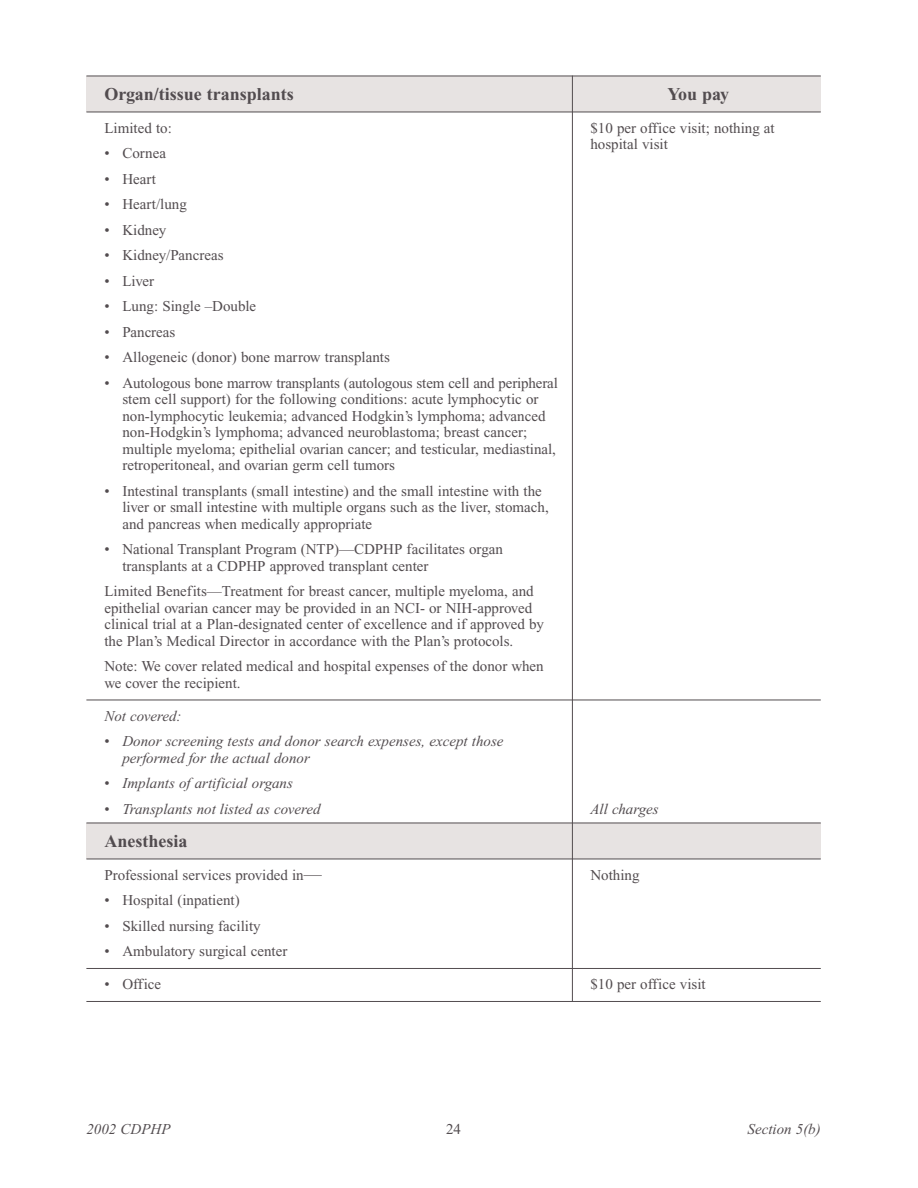
<style>
.page{position:relative;width:918px;height:1188px;background:#fff}
.page>*{position:absolute;margin:0;border:0;box-sizing:border-box;transform-origin:0 0}
.t1{font:700 18px "Times";color:#524c4f}
.t2{font:15px/16.5px "Times";color:#524c4f}
.t3{font:italic 15px/16.5px "Times";color:#524c4f}
.s1{font-style:normal}
.s2{font-size:18px}
</style>
<div class="page">
<div style="left:86px;top:823px;width:735px;height:36px;background:#e7e3e2"></div>
<div style="left:86px;top:76px;width:735px;height:36px;background:#e7e3e2"></div>
<hr style="left:86px;top:76px;width:735px;height:1px;background:#524c4f">
<hr style="left:86px;top:112px;width:735px;height:1px;background:#524c4f">
<hr style="left:86px;top:700px;width:735px;height:1px;background:#524c4f">
<hr style="left:86px;top:823px;width:735px;height:1px;background:#524c4f">
<hr style="left:86px;top:859px;width:735px;height:1px;background:#524c4f">
<hr style="left:86px;top:968px;width:735px;height:1px;background:#524c4f">
<hr style="left:86px;top:1001px;width:735px;height:1px;background:#524c4f">
<hr style="left:572px;top:76px;width:1px;height:925px;background:#524c4f">
<p class="t1" style="left:104px;top:87px;width:191px">Organ/tissue transplants</p>
<p class="t1" style="left:668px;top:87px;width:63px">You pay</p>
<p class="t2" style="left:104px;top:121px;width:69px">Limited to:</p>
<p class="t2" style="left:590px;top:121px;width:186px">$10 per office visit; nothing at</p>
<p class="t2" style="left:104px;top:146px;width:63px">• Cornea</p>
<p class="t2" style="left:590px;top:137px;width:79px">hospital visit</p>
<p class="t2" style="left:104px;top:172px;width:53px">• Heart</p>
<p class="t2" style="left:104px;top:197px;width:84px">• Heart/lung</p>
<p class="t2" style="left:104px;top:223px;width:63px">• Kidney</p>
<p class="t2" style="left:104px;top:248px;width:121px">• Kidney/Pancreas</p>
<p class="t2" style="left:104px;top:274px;width:51px">• Liver</p>
<p class="t2" style="left:104px;top:299px;width:153px">• Lung: Single –Double</p>
<p class="t2" style="left:104px;top:325px;width:73px">• Pancreas</p>
<p class="t2" style="left:104px;top:350px;width:287px">• Allogeneic (donor) bone marrow transplants</p>
<p class="t2" style="left:122px;top:376px;width:437px;text-indent:-18px">• Autologous bone marrow transplants (autologous stem cell and peripheral stem cell support) for the following conditions: acute lymphocytic or non-lymphocytic leukemia; advanced Hodgkin’s lymphoma; advanced non-Hodgkin’s lymphoma; advanced neuroblastoma; breast cancer; multiple myeloma; epithelial ovarian cancer; and testicular, mediastinal, retroperitoneal, and ovarian germ cell tumors</p>
<p class="t2" style="left:122px;top:484px;width:428px;text-indent:-18px">• Intestinal transplants (small intestine) and the small intestine with the liver or small intestine with multiple organs such as the liver, stomach, and pancreas when medically appropriate</p>
<p class="t2" style="left:122px;top:542px;width:382px;text-indent:-18px">• National Transplant Program (NTP)—CDPHP facilitates organ transplants at a CDPHP approved transplant center</p>
<p class="t2" style="left:104px;top:584px;width:441px">Limited Benefits—Treatment for breast cancer, multiple myeloma, and epithelial ovarian cancer may be provided in an NCI- or NIH-approved clinical trial at a Plan-designated center of excellence and if approved by the Plan’s Medical Director in accordance with the Plan’s protocols.</p>
<p class="t2" style="left:104px;top:659px;width:441px">Note: We cover related medical and hospital expenses of the donor when we cover the recipient.</p>
<p class="t3" style="left:104px;top:709px;width:79px">Not covered:</p>
<p class="t3" style="left:122px;top:734px;width:383px;text-indent:-18px"><span class="s1">•</span> Donor screening tests and donor search expenses, except those performed for the actual donor</p>
<p class="t3" style="left:104px;top:776px;width:190px"><span class="s1">•</span> Implants of artificial organs</p>
<p class="t3" style="left:104px;top:802px;width:218px"><span class="s1">•</span> Transplants not listed as covered</p>
<p class="t3" style="left:590px;top:802px;width:70px">All charges</p>
<p class="t1" style="left:104px;top:834px;width:84px">Anesthesia</p>
<p class="t2" style="left:104px;top:868px;width:219px">Professional services provided in<span class="s2">—</span></p>
<p class="t2" style="left:590px;top:868px;width:51px">Nothing</p>
<p class="t2" style="left:104px;top:893px;width:137px">• Hospital (inpatient)</p>
<p class="t2" style="left:104px;top:919px;width:158px">• Skilled nursing facility</p>
<p class="t2" style="left:104px;top:944px;width:184px">• Ambulatory surgical center</p>
<p class="t2" style="left:104px;top:977px;width:58px">• Office</p>
<p class="t2" style="left:590px;top:977px;width:117px">$10 per office visit</p>
<p class="t3" style="left:86px;top:1122px;width:86px">2002 CDPHP</p>
<p class="t2" style="left:446px;top:1122px;width:16px">24</p>
<p class="t3" style="left:748px;top:1122px;width:75px">Section 5(b)</p>
</div>
